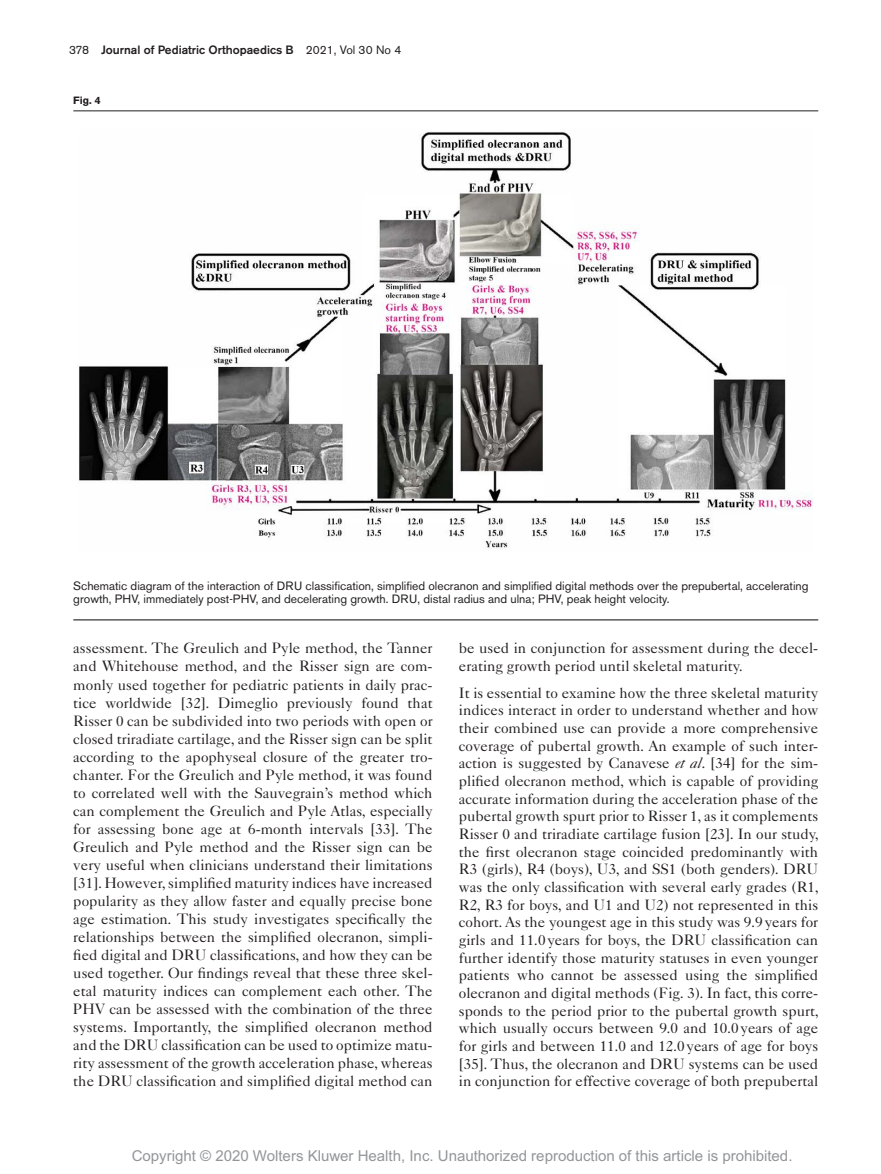
<style>
.page{position:relative;width:881px;height:1174px;background:#fff}
.page>*{position:absolute;margin:0;border:0;box-sizing:border-box;transform-origin:0 0}
.t1{font:15px/18px "Caslon 540 LT Std";color:#231f20;text-align:justify}
.t2{font:15px "Arial MT Std";color:#939598}
.t3{font:12px/12.8px "Akzidenz Grotesk BE";color:#231f20}
.t4{font:500 12px "Akzidenz Grotesk BE";color:#231f20}
.t5{font:700 10.5px "Akzidenz Grotesk BE";color:#231f20}
.s1{font-weight:400}
.s2{font-style:italic}
</style>
<div class="page">
<img style="left:79px;top:132px;width:734px;height:417px">
<hr style="left:73px;top:111px;width:744px;height:1px;background:#231f20">
<hr style="left:73px;top:619px;width:744px;height:1px;background:#231f20">
<p class="t4" style="left:69px;top:42px;width:333px"><span class="s1">378</span> Journal of Pediatric Orthopaedics B <span class="s1">2021, Vol 30 No 4</span></p>
<p class="t5" style="left:73px;top:94px;width:29px">Fig. 4</p>
<p class="t3" style="left:73px;top:579px;width:736px">Schematic diagram of the interaction of DRU classification, simplified olecranon and simplified digital methods over the prepubertal, accelerating growth, PHV, immediately post-PHV, and decelerating growth. DRU, distal radius and ulna; PHV, peak height velocity.</p>
<p class="t1" style="left:73px;top:639px;width:361px">assessment. The Greulich and Pyle method, the Tanner and Whitehouse method, and the Risser sign are com&shy;monly used together for pediatric patients in daily prac&shy;tice worldwide [32]. Dimeglio previously found that Risser 0 can be subdivided into two periods with open or closed triradiate cartilage, and the Risser sign can be split according to the apophyseal closure of the greater tro&shy;chanter. For the Greulich and Pyle method, it was found to correlated well with the Sauvegrain’s method which can complement the Greulich and Pyle Atlas, especially for assessing bone age at 6-month intervals [33]. The Greulich and Pyle method and the Risser sign can be very useful when clinicians understand their limitations [31]. However, simplified maturity indices have increased popularity as they allow faster and equally precise bone age estimation. This study investigates specifically the relationships between the simplified olecranon, simpli&shy;fied digital and DRU classifications, and how they can be used together. Our findings reveal that these three skel&shy;etal maturity indices can complement each other. The PHV can be assessed with the combination of the three systems. Importantly, the simplified olecranon method and the DRU classification can be used to optimize matu&shy;rity assessment of the growth acceleration phase, whereas the DRU classification and simplified digital method can</p>
<p class="t1" style="left:458px;top:639px;width:361px;line-height:17.5px">be used in conjunction for assessment during the decel&shy;erating growth period until skeletal maturity.</p>
<p class="t1" style="left:458px;top:683px;width:361px">It is essential to examine how the three skeletal maturity indices interact in order to understand whether and how their combined use can provide a more comprehensive coverage of pubertal growth. An example of such inter&shy;action is suggested by Canavese <span class="s2">et al</span>. [34] for the sim&shy;plified olecranon method, which is capable of providing accurate information during the acceleration phase of the pubertal growth spurt prior to Risser 1, as it complements Risser 0 and triradiate cartilage fusion [23]. In our study, the first olecranon stage coincided predominantly with R3 (girls), R4 (boys), U3, and SS1 (both genders). DRU was the only classification with several early grades (R1, R2, R3 for boys, and U1 and U2) not represented in this cohort. As the youngest age in this study was 9.9 years for girls and 11.0 years for boys, the DRU classification can further identify those maturity statuses in even younger patients who cannot be assessed using the simplified olecranon and digital methods (Fig. 3). In fact, this corre&shy;sponds to the period prior to the pubertal growth spurt, which usually occurs between 9.0 and 10.0years of age for girls and between 11.0 and 12.0years of age for boys [35]. Thus, the olecranon and DRU systems can be used in conjunction for effective coverage of both prepubertal</p>
<p class="t2" style="left:132px;top:1147px;width:662px">Copyright © 2020 Wolters Kluwer Health, Inc. Unauthorized reproduction of this article is prohibited.</p>
</div>
